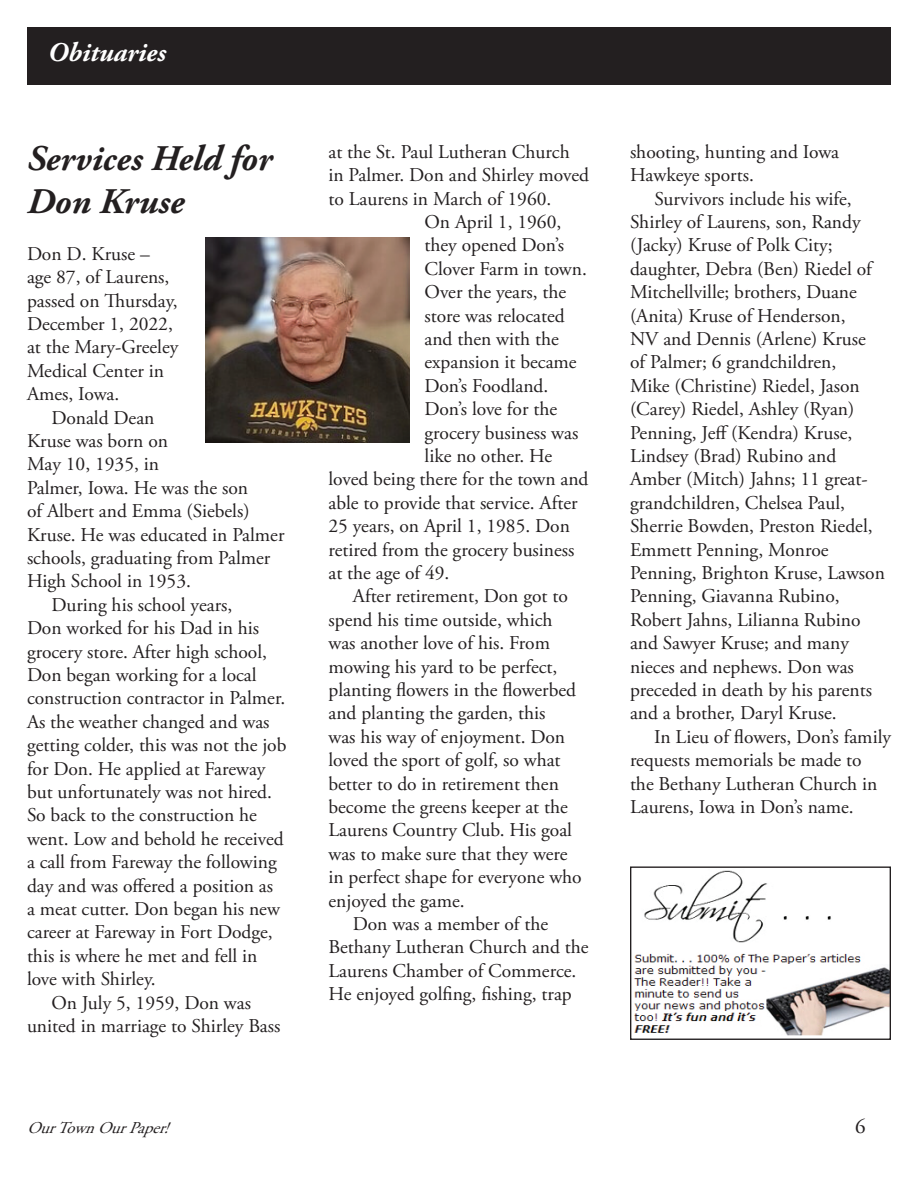
<style>
.page{position:relative;width:918px;height:1188px;background:#fff}
.page>*{position:absolute;margin:0;border:0;box-sizing:border-box;transform-origin:0 0}
.t1{font:italic 700 36px/43.2px "Adobe Garamond Pro";color:#231f20}
.t2{font:italic 700 27px "Adobe Garamond Pro";color:#fff}
.t3{font:21px "Adobe Garamond Pro";color:#231f20}
.t4{font:19.5px/23.4px "Adobe Garamond Pro";color:#231f20}
.t5{font:italic 16.5px "Adobe Garamond Pro";color:#231f20}
</style>
<div class="page">
<div style="left:27px;top:27px;width:864px;height:58px;background:#231f20"></div>
<img style="left:205px;top:238px;width:205px;height:204px">
<img style="left:633px;top:870px;width:256px;height:166px">
<div style="left:630px;top:866px;width:261px;height:174px;border:1px solid #231f20"></div>
<h2 class="t2" style="left:48px;top:37px;width:120px">Obituaries</h2>
<h1 class="t1" style="left:27px;top:137px;width:247px">Services Held for<br>Don Kruse</h1>
<p class="t4" style="left:27px;top:243px;width:153px">Don D. Kruse – age 87, of Laurens, passed on Thursday,<br>December 1, 2022, at the Mary-Greeley<br>Medical Center in<br>Ames, Iowa.</p>
<p class="t4" style="left:51px;top:406px;width:105px">Donald Dean</p>
<p class="t4" style="left:27px;top:430px;width:143px">Kruse was born on</p>
<p class="t4" style="left:27px;top:453px;width:134px">May 10, 1935, in</p>
<p class="t4" style="left:27px;top:477px;width:223px">Palmer, Iowa. He was the son</p>
<p class="t4" style="left:27px;top:500px;width:224px">of Albert and Emma (Siebels)</p>
<p class="t4" style="left:27px;top:523px;width:259px">Kruse. He was educated in Palmer</p>
<p class="t4" style="left:27px;top:547px;width:245px">schools, graduating from Palmer</p>
<p class="t4" style="left:27px;top:570px;width:166px">High School in 1953.</p>
<p class="t4" style="left:51px;top:594px;width:182px">During his school years,</p>
<p class="t4" style="left:27px;top:617px;width:234px">Don worked for his Dad in his</p>
<p class="t4" style="left:27px;top:640px;width:242px">grocery store. After high school,</p>
<p class="t4" style="left:27px;top:664px;width:231px">Don began working for a local</p>
<p class="t4" style="left:27px;top:687px;width:260px">construction contractor in Palmer.</p>
<p class="t4" style="left:27px;top:711px;width:244px">As the weather changed and was</p>
<p class="t4" style="left:27px;top:734px;width:261px">getting colder, this was not the job</p>
<p class="t4" style="left:27px;top:757px;width:240px">for Don. He applied at Fareway</p>
<p class="t4" style="left:27px;top:781px;width:246px">but unfortunately was not hired.</p>
<p class="t4" style="left:27px;top:804px;width:231px">So back to the construction he</p>
<p class="t4" style="left:27px;top:828px;width:258px">went. Low and behold he received</p>
<p class="t4" style="left:27px;top:851px;width:251px">a call from Fareway the following</p>
<p class="t4" style="left:27px;top:874px;width:248px">day and was offered a position as</p>
<p class="t4" style="left:27px;top:898px;width:254px">a meat cutter. Don began his new</p>
<p class="t4" style="left:27px;top:921px;width:247px">career at Fareway in Fort Dodge,</p>
<p class="t4" style="left:27px;top:945px;width:232px">this is where he met and fell in</p>
<p class="t4" style="left:27px;top:968px;width:130px">love with Shirley.</p>
<p class="t4" style="left:51px;top:991px;width:201px">On July 5, 1959, Don was</p>
<p class="t4" style="left:27px;top:1015px;width:255px">united in marriage to Shirley Bass</p>
<p class="t4" style="left:328px;top:141px;width:243px">at the St. Paul Lutheran Church</p>
<p class="t4" style="left:328px;top:164px;width:262px">in Palmer. Don and Shirley moved</p>
<p class="t4" style="left:328px;top:187px;width:224px">to Laurens in March of 1960.</p>
<p class="t4" style="left:425px;top:211px;width:138px">On April 1, 1960,</p>
<p class="t4" style="left:425px;top:234px;width:141px">they opened Don’s</p>
<p class="t4" style="left:425px;top:258px;width:164px">Clover Farm in town.</p>
<p class="t4" style="left:425px;top:281px;width:143px">Over the years, the</p>
<p class="t4" style="left:425px;top:304px;width:142px">store was relocated</p>
<p class="t4" style="left:425px;top:328px;width:136px">and then with the</p>
<p class="t4" style="left:425px;top:351px;width:154px">expansion it became</p>
<p class="t4" style="left:425px;top:375px;width:125px">Don’s Foodland.</p>
<p class="t4" style="left:425px;top:398px;width:134px">Don’s love for the</p>
<p class="t4" style="left:425px;top:421px;width:155px">grocery business was</p>
<p class="t4" style="left:425px;top:445px;width:129px">like no other. He</p>
<p class="t4" style="left:328px;top:468px;width:262px">loved being there for the town and</p>
<p class="t4" style="left:328px;top:492px;width:251px">able to provide that service. After</p>
<p class="t4" style="left:328px;top:515px;width:243px">25 years, on April 1, 1985. Don</p>
<p class="t4" style="left:328px;top:538px;width:248px">retired from the grocery business</p>
<p class="t4" style="left:328px;top:562px;width:122px">at the age of 49.</p>
<p class="t4" style="left:353px;top:585px;width:216px">After retirement, Don got to</p>
<p class="t4" style="left:328px;top:609px;width:226px">spend his time outside, which</p>
<p class="t4" style="left:328px;top:632px;width:223px">was another love of his. From</p>
<p class="t4" style="left:328px;top:655px;width:230px">mowing his yard to be perfect,</p>
<p class="t4" style="left:328px;top:679px;width:249px">planting flowers in the flowerbed</p>
<p class="t4" style="left:328px;top:702px;width:218px">and planting the garden, this</p>
<p class="t4" style="left:328px;top:726px;width:238px">was his way of enjoyment. Don</p>
<p class="t4" style="left:328px;top:749px;width:234px">loved the sport of golf, so what</p>
<p class="t4" style="left:328px;top:772px;width:232px">better to do in retirement then</p>
<p class="t4" style="left:328px;top:796px;width:241px">become the greens keeper at the</p>
<p class="t4" style="left:328px;top:819px;width:245px">Laurens Country Club. His goal</p>
<p class="t4" style="left:328px;top:843px;width:241px">was to make sure that they were</p>
<p class="t4" style="left:328px;top:866px;width:255px">in perfect shape for everyone who</p>
<p class="t4" style="left:328px;top:889px;width:138px">enjoyed the game.</p>
<p class="t4" style="left:353px;top:913px;width:197px">Don was a member of the</p>
<p class="t4" style="left:328px;top:936px;width:262px">Bethany Lutheran Church and the</p>
<p class="t4" style="left:328px;top:960px;width:249px">Laurens Chamber of Commerce.</p>
<p class="t4" style="left:328px;top:983px;width:245px">He enjoyed golfing, fishing, trap</p>
<p class="t4" style="left:630px;top:141px;width:211px">shooting, hunting and Iowa<br>Hawkeye sports.</p>
<p class="t4" style="left:630px;top:187px;width:257px;text-indent:24px">Survivors include his wife,<br>Shirley of Laurens, son, Randy (Jacky) Kruse of Polk City; daughter, Debra (Ben) Riedel of<br>Mitchellville; brothers, Duane (Anita) Kruse of Henderson,<br>NV and Dennis (Arlene) Kruse of Palmer; 6 grandchildren,<br>Mike (Christine) Riedel, Jason (Carey) Riedel, Ashley (Ryan)<br>Penning, Jeff (Kendra) Kruse,<br>Lindsey (Brad) Rubino and<br>Amber (Mitch) Jahns; 11 great&shy;grandchildren, Chelsea Paul,<br>Sherrie Bowden, Preston Riedel,<br>Emmett Penning, Monroe<br>Penning, Brighton Kruse, Lawson<br>Penning, Giavanna Rubino,<br>Robert Jahns, Lilianna Rubino and Sawyer Kruse; and many nieces and nephews. Don was preceded in death by his parents and a brother, Daryl Kruse.</p>
<p class="t4" style="left:630px;top:726px;width:263px;text-indent:24px">In Lieu of flowers, Don’s family requests memorials be made to<br>the Bethany Lutheran Church in<br>Laurens, Iowa in Don’s name.</p>
<p class="t5" style="left:27px;top:1118px;width:151px">OurTownOurPaper!</p>
<p class="t3" style="left:855px;top:1114px;width:12px">6</p>
</div>
